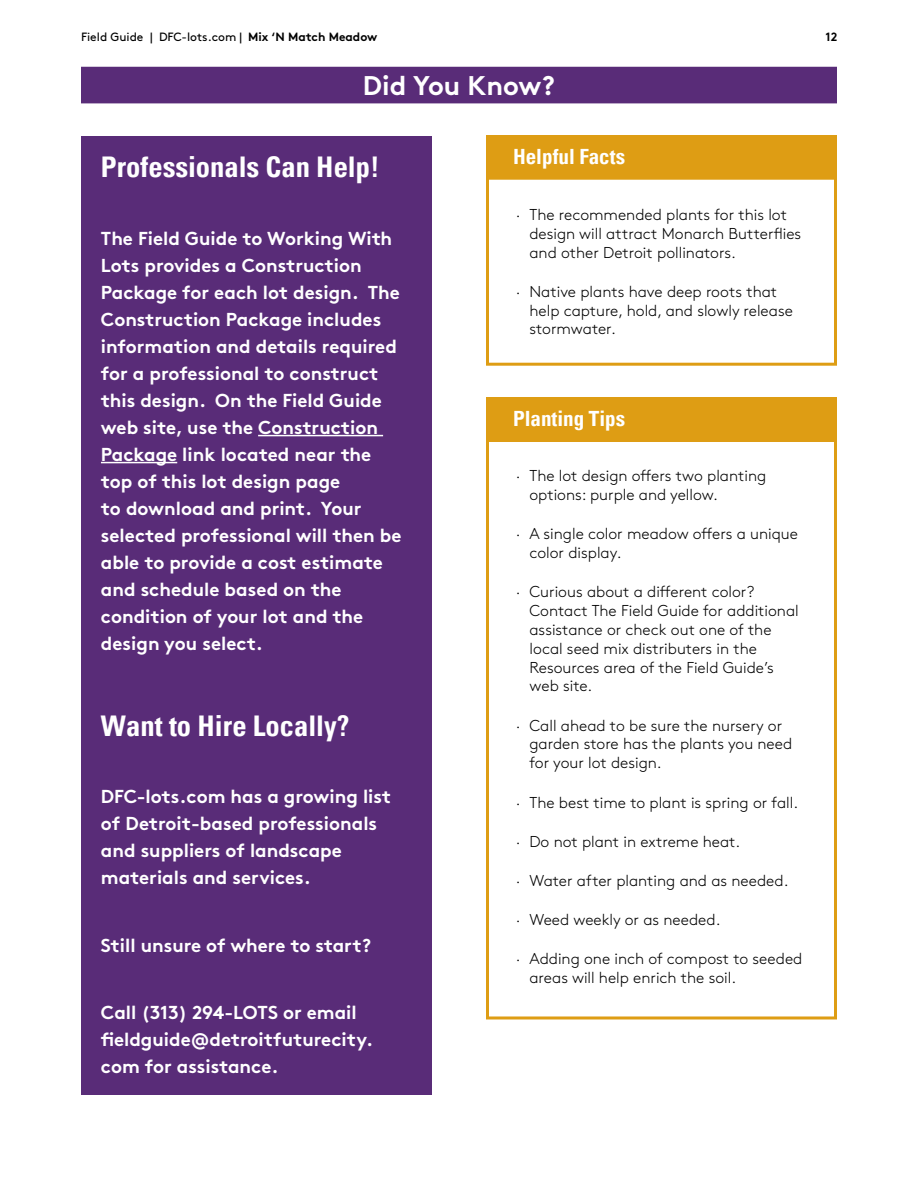
<style>
.page{position:relative;width:918px;height:1188px;background:#fff}
.page>*{position:absolute;margin:0;border:0;box-sizing:border-box;transform-origin:0 0}
.t1{font:700 condensed 28.5px "Univers";color:#fff}
.t2{font:700 27px "Brown Pro";color:#fff}
.t3{font:700 condensed 21px "Univers";color:#fff}
.t4{font:700 18.75px/27px "Brown Pro";color:#fff}
.t5{font:300 15.75px/18.9px "Brown Pro";color:#000}
.t6{font:12px "Brown Pro";color:#000}
.t7{font:700 12px "Brown Pro";color:#000}
.s1{font-weight:700}
</style>
<div class="page">
<div style="left:81px;top:67px;width:756px;height:36px;background:#592c78"></div>
<div style="left:486px;top:135px;width:351px;height:42px;background:#de9d14"></div>
<div style="left:486px;top:177px;width:351px;height:189px;border:3px solid #de9d14"></div>
<div style="left:486px;top:397px;width:351px;height:42px;background:#de9d14"></div>
<div style="left:486px;top:439px;width:351px;height:580px;border:3px solid #de9d14"></div>
<div style="left:81px;top:136px;width:350px;height:959px;background:#592c78"></div>
<hr style="left:258px;top:435px;width:125px;height:1px;background:#fff">
<hr style="left:101px;top:462px;width:76px;height:1px;background:#fff">
<p class="t6" style="left:81px;top:28px;width:298px">Field Guide | DFC-lots.com | <span class="s1">Mix ‘N Match Meadow</span></p>
<p class="t7" style="left:826px;top:27px;width:13px">12</p>
<h2 class="t2" style="left:363px;top:64px;width:194px">Did You Know?</h2>
<h1 class="t1" style="left:101px;top:150px;width:280px">Professionals Can Help!</h1>
<p class="t4" style="left:101px;top:223px;width:302px">The Field Guide to Working With<br>Lots provides a Construction<br>Package for each lot design. The<br>Construction Package includes information and details required for a professional to construct this design. On the Field Guide web site, use the Construction<br>Package link located near the top of this lot design page<br>to download and print. Your selected professional will then be able to provide a cost estimate and schedule based on the condition of your lot and the design you select.</p>
<h1 class="t1" style="left:101px;top:708px;width:250px">Want to Hire Locally?</h1>
<p class="t4" style="left:101px;top:781px;width:292px">DFC-lots.com has a growing list of Detroit-based professionals and suppliers of landscape materials and services.</p>
<p class="t4" style="left:101px;top:930px;width:272px">Still unsure of where to start?</p>
<p class="t4" style="left:101px;top:997px;width:274px">Call (313) 294-LOTS or email fieldguide@detroitfuturecity. com for assistance.</p>
<h3 class="t3" style="left:513px;top:144px;width:113px">Helpful Facts</h3>
<p class="t5" style="left:529px;top:204px;width:273px;text-indent:-13px">· The recommended plants for this lot design will attract Monarch Butterflies and other Detroit pollinators.</p>
<p class="t5" style="left:529px;top:281px;width:265px;text-indent:-13px">· Native plants have deep roots that help capture, hold, and slowly release stormwater.</p>
<h3 class="t3" style="left:513px;top:406px;width:114px">Planting Tips</h3>
<p class="t5" style="left:529px;top:465px;width:238px;text-indent:-13px">· The lot design offers two planting options: purple and yellow.</p>
<p class="t5" style="left:529px;top:523px;width:270px;text-indent:-13px">· A single color meadow offers a unique color display.</p>
<p class="t5" style="left:529px;top:581px;width:271px;text-indent:-13px">· Curious about a different color?<br>Contact The Field Guide for additional assistance or check out one of the local seed mix distributers in the<br>Resources area of the Field Guide’s web site.</p>
<p class="t5" style="left:529px;top:715px;width:264px;text-indent:-13px">· Call ahead to be sure the nursery or garden store has the plants you need for your lot design.</p>
<p class="t5" style="left:516px;top:792px;width:284px">· The best time to plant is spring or fall.</p>
<p class="t5" style="left:516px;top:831px;width:226px">· Do not plant in extreme heat.</p>
<p class="t5" style="left:516px;top:870px;width:274px">· Water after planting and as needed.</p>
<p class="t5" style="left:516px;top:909px;width:206px">· Weed weekly or as needed.</p>
<p class="t5" style="left:529px;top:948px;width:274px;text-indent:-13px">· Adding one inch of compost to seeded areas will help enrich the soil.</p>
</div>
